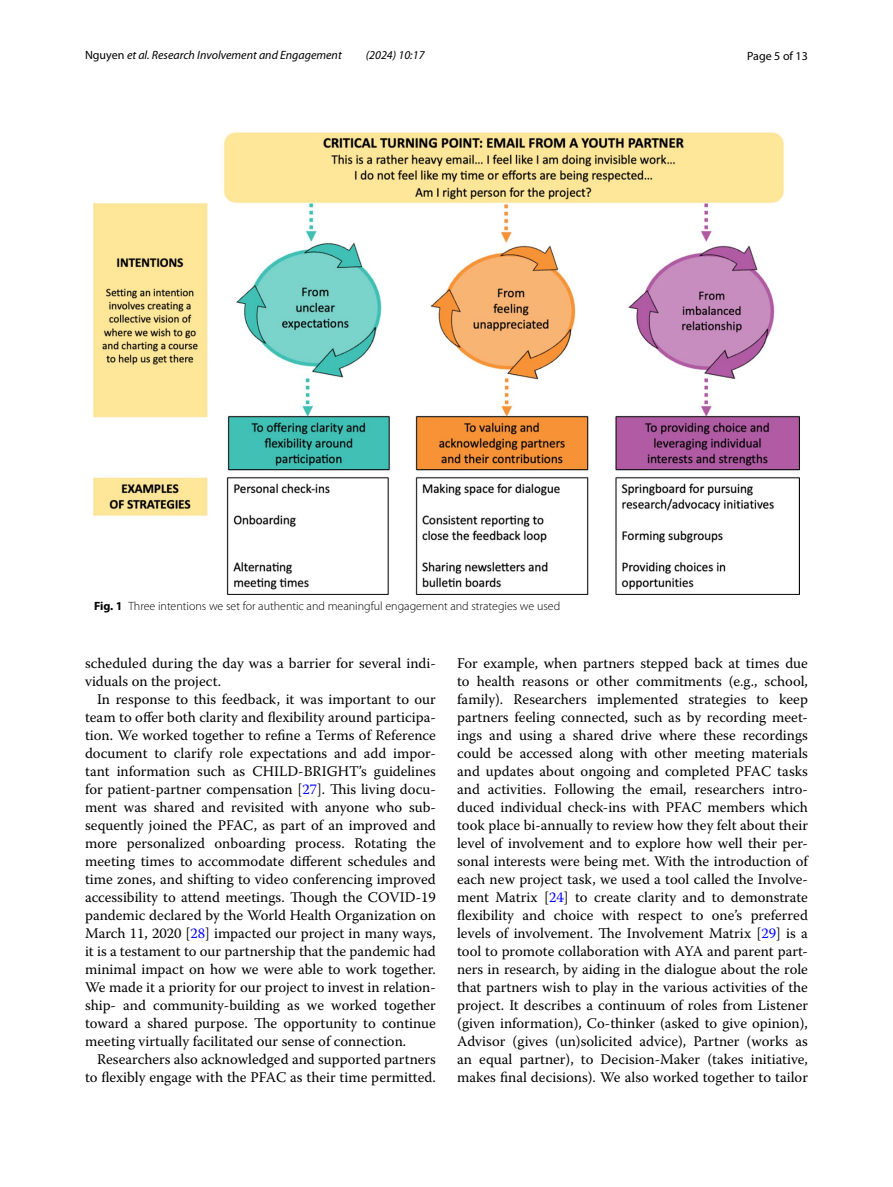
<style>
.page{position:relative;width:893px;height:1187px;background:#fff}
.page>*{position:absolute;margin:0;border:0;box-sizing:border-box;transform-origin:0 0}
.t1{font:14.7px/18px "Warnock Pro";color:#000;text-align:justify}
.t2{font:300 12px "Myriad Pro";color:#000}
.t3{font:italic 12px "Myriad Pro";color:#000}
.t4{font:12px "Myriad Pro";color:#000}
.s1{font-style:normal}
.s2{font-weight:700}
.s3{color:#00f}
</style>
<div class="page">
<img style="left:94px;top:133px;width:705px;height:461px">
<p class="t3" style="left:85px;top:48px;width:258px"><span class="s1">Nguyen</span> et al. Research Involvement and Engagement</p>
<p class="t3" style="left:366px;top:48px;width:60px">(2024) 10:17</p>
<p class="t4" style="left:747px;top:48px;width:62px">Page 5 of 13</p>
<p class="t2" style="left:94px;top:599px;width:468px"><span class="s2">Fig. 1</span> Three intentions we set for authentic and meaningful engagement and strategies we used</p>
<p class="t1" style="left:85px;top:653px;width:352px">scheduled during the day was a barrier for several indi&shy;viduals on the project.</p>
<p class="t1" style="left:85px;top:689px;width:352px;text-indent:12px">In response to this feedback, it was important to our team to offer both clarity and flexibility around participa&shy;tion. We worked together to refine a Terms of Reference document to clarify role expectations and add impor&shy;tant information such as CHILD-BRIGHT’s guidelines for patient-partner compensation [<span class="s3">27</span>]. This living docu&shy;ment was shared and revisited with anyone who sub&shy;sequently joined the PFAC, as part of an improved and more personalized onboarding process. Rotating the meeting times to accommodate different schedules and time zones, and shifting to video conferencing improved accessibility to attend meetings. Though the COVID-19 pandemic declared by the World Health Organization on March 11, 2020 [<span class="s3">28</span>] impacted our project in many ways, it is a testament to our partnership that the pandemic had minimal impact on how we were able to work together.<br>We made it a priority for our project to invest in relation&shy;ship- and community-building as we worked together toward a shared purpose. The opportunity to continue meeting virtually facilitated our sense of connection.</p>
<p class="t1" style="left:85px;top:1049px;width:352px;text-align:right">Researchers also acknowledged and supported partners to flexibly engage with the PFAC as their time permitted.</p>
<p class="t1" style="left:457px;top:653px;width:352px">For example, when partners stepped back at times due to health reasons or other commitments (e.g., school, family). Researchers implemented strategies to keep partners feeling connected, such as by recording meet&shy;ings and using a shared drive where these recordings could be accessed along with other meeting materials and updates about ongoing and completed PFAC tasks and activities. Following the email, researchers intro&shy;duced individual check-ins with PFAC members which took place bi-annually to review how they felt about their level of involvement and to explore how well their per&shy;sonal interests were being met. With the introduction of each new project task, we used a tool called the Involve&shy;ment Matrix [<span class="s3">24</span>] to create clarity and to demonstrate flexibility and choice with respect to one’s preferred levels of involvement. The Involvement Matrix [<span class="s3">29</span>] is a tool to promote collaboration with AYA and parent part&shy;ners in research, by aiding in the dialogue about the role that partners wish to play in the various activities of the project. It describes a continuum of roles from Listener (given information), Co-thinker (asked to give opinion), Advisor (gives (un)solicited advice), Partner (works as an equal partner), to Decision-Maker (takes initiative, makes final decisions). We also worked together to tailor</p>
</div>
